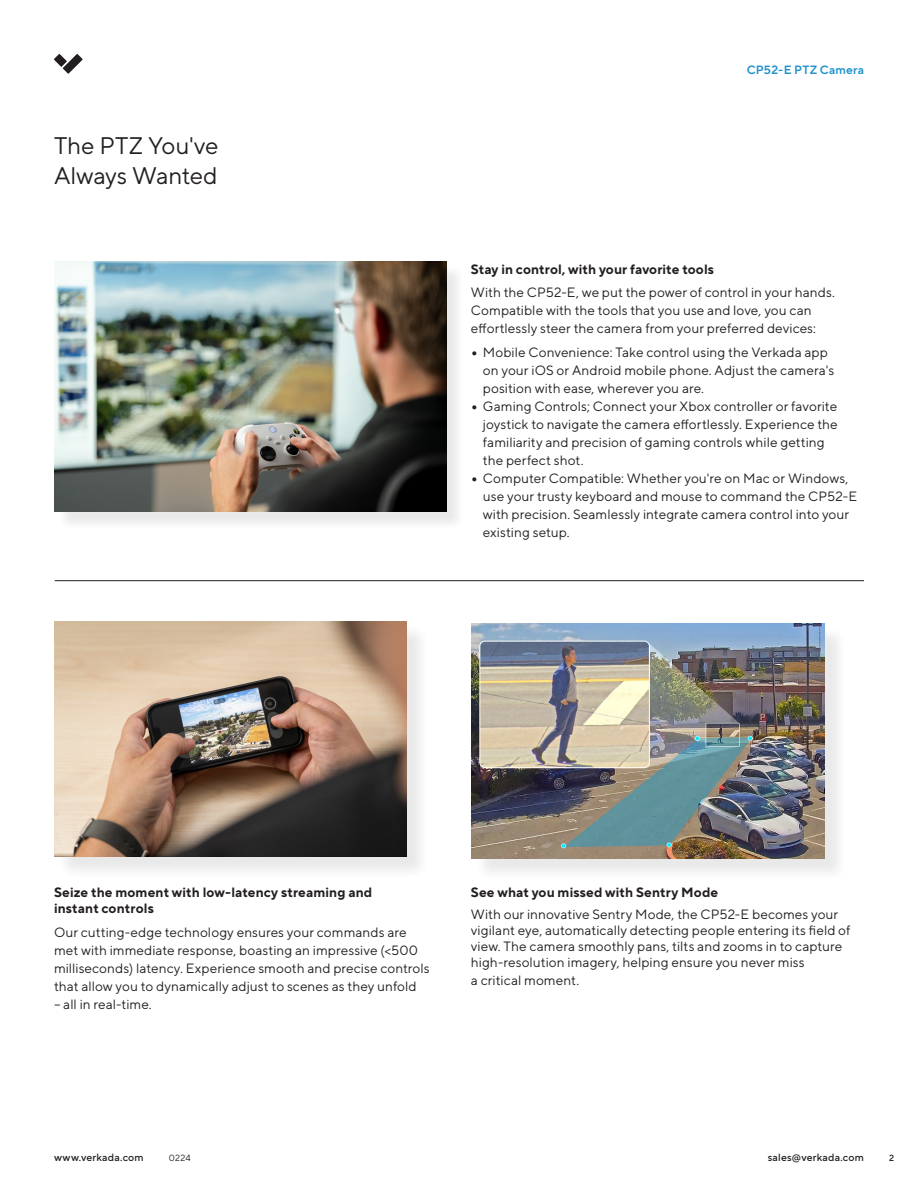
<style>
.page{position:relative;width:918px;height:1188px;background:#fff}
.page>*{position:absolute;margin:0;border:0;box-sizing:border-box;transform-origin:0 0}
.Level_1-Headlines-Title_Case_Regular{font:24px "TT Norms Pro";letter-spacing:-.01em;color:#231f20}
.Level_4-_Body_Paragraph{font:13.5px/18px "TT Norms Pro";letter-spacing:.005em;color:#231f20}
.Level_5-_Body_Paragraph{font:13.5px/18px "TT Norms Pro";letter-spacing:.005em;color:#231f20}
.Level_3-Body_Title-Sentence_case{font:700 13.5px/16.2px "TT Norms Pro";letter-spacing:.01em;color:#231f20}
.t1{font:600 12px "TT Norms Pro";letter-spacing:.015em;color:#2292cc}
.t2{font:500 10.5px "TT Norms Pro";letter-spacing:.02em;color:#231f20}
.t3{font:9px "TT Norms Pro";color:#231f20}
.t4{font:500 9px "TT Norms Pro";color:#231f20}
.s1{font-weight:900}
</style>
<div class="page">
<svg style="left:54px;top:54px;width:29px;height:20px"></svg>
<hr style="left:55px;top:580px;width:809px;height:1px;background:#231f20">
<div style="left:57px;top:264px;width:408px;height:266px;background:#231f20;opacity:.1"></div>
<img style="left:55px;top:262px;width:392px;height:250px">
<div style="left:57px;top:624px;width:373px;height:255px;background:#231f20;opacity:.1"></div>
<img style="left:54px;top:621px;width:353px;height:235px">
<div style="left:474px;top:626px;width:374px;height:256px;background:#231f20;opacity:.1"></div>
<img style="left:471px;top:623px;width:353px;height:235px">
<p class="Level_1-Headlines-Title_Case_Regular" style="left:54px;top:128px;width:166px">The PTZ You've</p>
<p class="Level_1-Headlines-Title_Case_Regular" style="left:54px;top:158px;width:165px">Always Wanted</p>
<p class="t1" style="left:747px;top:61px;width:119px">CP52-E PTZ Camera</p>
<p class="Level_3-Body_Title-Sentence_case" style="left:471px;top:260px;width:245px">Stay in control, with your favorite tools</p>
<p class="Level_5-_Body_Paragraph" style="left:471px;top:283px;width:366px">With the CP52-E, we put the power of control in your hands.<br>Compatible with the tools that you use and love, you can effortlessly steer the camera from your preferred devices:</p>
<p class="Level_4-_Body_Paragraph" style="left:483px;top:343px;width:353px;text-indent:-12px"><span class="s1">•</span> Mobile Convenience: Take control using the Verkada app on your iOS or Android mobile phone. Adjust the camera's position with ease, wherever you are.</p>
<p class="Level_4-_Body_Paragraph" style="left:483px;top:397px;width:356px;text-indent:-12px"><span class="s1">•</span> Gaming Controls; Connect your Xbox controller or favorite joystick to navigate the camera effortlessly. Experience the familiarity and precision of gaming controls while getting the perfect shot.</p>
<p class="Level_4-_Body_Paragraph" style="left:483px;top:469px;width:376px;text-indent:-12px"><span class="s1">•</span> Computer Compatible: Whether you're on Mac or Windows, use your trusty keyboard and mouse to command the CP52-E with precision. Seamlessly integrate camera control into your existing setup.</p>
<p class="Level_3-Body_Title-Sentence_case" style="left:54px;top:883px;width:320px">Seize the moment with low-latency streaming and instant controls</p>
<p class="Level_4-_Body_Paragraph" style="left:54px;top:922px;width:377px">Our cutting-edge technology ensures your commands are met with immediate response, boasting an impressive (&lt;500 milliseconds) latency. Experience smooth and precise controls that allow you to dynamically adjust to scenes as they unfold</p>
<p class="Level_4-_Body_Paragraph" style="left:54px;top:994px;width:99px">– all in real-time.</p>
<p class="Level_3-Body_Title-Sentence_case" style="left:471px;top:883px;width:249px">See what you missed with Sentry Mode</p>
<p class="Level_4-_Body_Paragraph" style="left:471px;top:905px;width:381px;line-height:16.2px">With our innovative Sentry Mode, the CP52-E becomes your vigilant eye, automatically detecting people entering its field of view. The camera smoothly pans, tilts and zooms in to capture high-resolution imagery, helping ensure you never miss</p>
<p class="Level_4-_Body_Paragraph" style="left:471px;top:971px;width:110px">a critical moment.</p>
<p class="t2" style="left:54px;top:1150px;width:91px">www.verkada.com</p>
<p class="t3" style="left:169px;top:1151px;width:23px">0224</p>
<p class="t2" style="left:768px;top:1150px;width:98px">sales@verkada.com</p>
<p class="t4" style="left:889px;top:1151px;width:7px">2</p>
</div>
